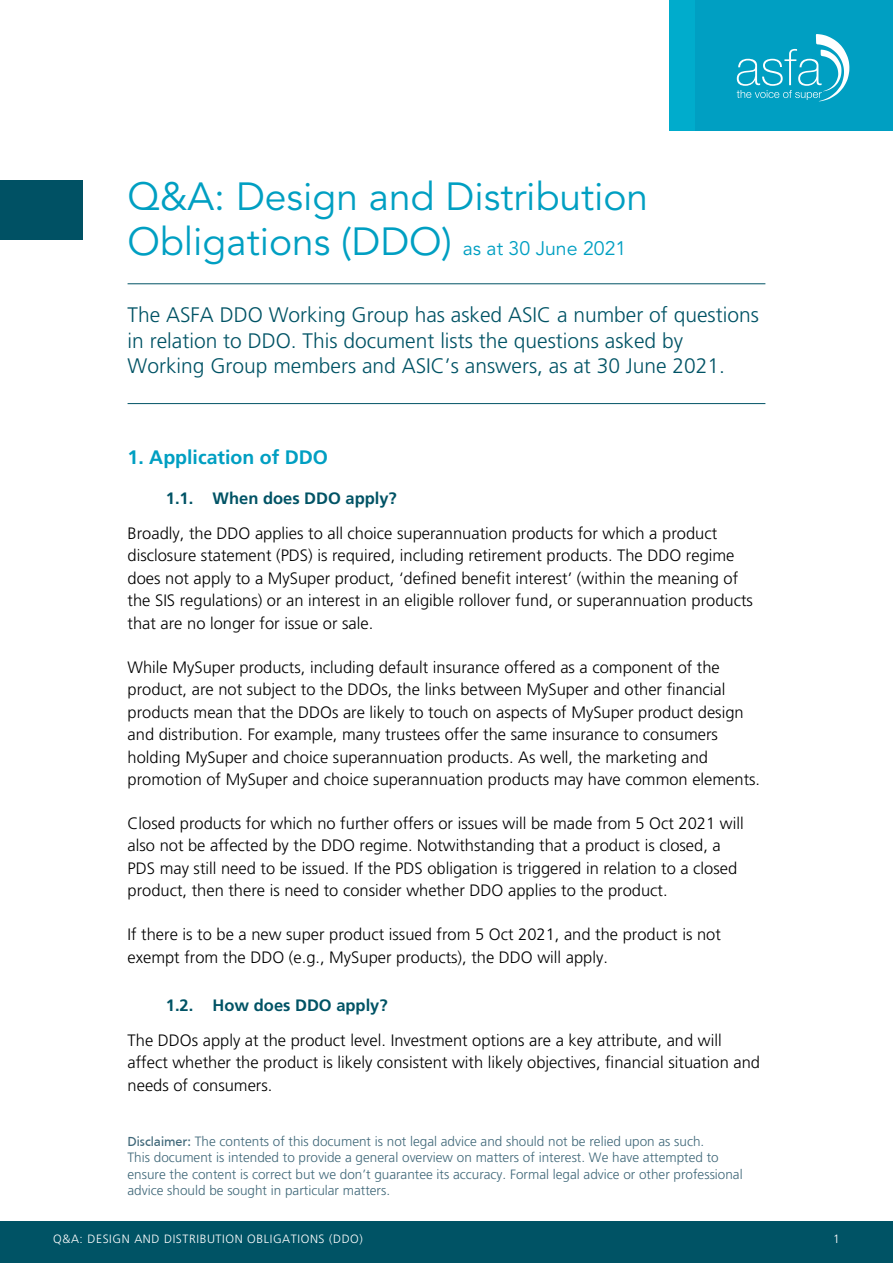
<style>
.page{position:relative;width:893px;height:1263px;background:#fff}
.page>*{position:absolute;margin:0;border:0;box-sizing:border-box;transform-origin:0 0}
.t1{font:39px/45px "Avenir";color:#009fc2}
.t2{font:300 21px/25.5px "Frutiger";color:#005365}
.t3{font:700 19.5px "Frutiger";color:#009fc2}
.t4{font:300 16.5px/22.5px "Frutiger";color:#000}
.t5{font:700 16.5px "Frutiger";color:#005365}
.t6{font:300 13.5px/16.2px "Frutiger";color:#406879}
.t7{font:300 12px "Frutiger";letter-spacing:.05em;color:#fff}
.s1{font-size:19.5px}
.s2{font-weight:400}
</style>
<div class="page">
<div style="left:0;top:1221px;width:893px;height:42px;background:#005365"></div>
<hr style="left:128px;top:283px;width:637px;height:1px;background:#005365">
<hr style="left:128px;top:403px;width:637px;height:1px;background:#005365">
<div style="left:0;top:180px;width:82px;height:60px;background:#005164"></div>
<div style="left:669px;top:0;width:224px;height:131px;background:#00accc"></div>
<div style="left:696px;top:0;width:197px;height:131px;background:#009fc2"></div>
<svg style="left:737px;top:34px;width:112px;height:67px"></svg>
<h1 class="t1" style="left:128px;top:177px;width:522px">Q&amp;A: Design and Distribution<br>Obligations (DDO) <span class="s1">as at 30 June 2021</span></h1>
<p class="t2" style="left:128px;top:304px;width:633px">The ASFA DDO Working Group has asked ASIC a number of questions in relation to DDO. This document lists the questions asked by<br>Working Group members and ASIC’s answers, as at 30 June 2021.</p>
<p class="t3" style="left:128px;top:449px;width:202px">1. Application of DDO</p>
<p class="t5" style="left:166px;top:491px;width:233px">1.1. When does DDO apply?</p>
<p class="t4" style="left:128px;top:523px;width:627px">Broadly, the DDO applies to all choice superannuation products for which a product disclosure statement (PDS) is required, including retirement products. The DDO regime does not apply to a MySuper product, ‘defined benefit interest’ (within the meaning of the SIS regulations) or an interest in an eligible rollover fund, or superannuation products that are no longer for issue or sale.</p>
<p class="t4" style="left:128px;top:657px;width:634px">While MySuper products, including default insurance offered as a component of the product, are not subject to the DDOs, the links between MySuper and other financial products mean that the DDOs are likely to touch on aspects of MySuper product design and distribution. For example, many trustees offer the same insurance to consumers holding MySuper and choice superannuation products. As well, the marketing and promotion of MySuper and choice superannuation products may have common elements.</p>
<p class="t4" style="left:128px;top:813px;width:618px">Closed products for which no further offers or issues will be made from 5 Oct 2021 will also not be affected by the DDO regime. Notwithstanding that a product is closed, a PDS may still need to be issued. If the PDS obligation is triggered in relation to a closed product, then there is need to consider whether DDO applies to the product.</p>
<p class="t4" style="left:128px;top:924px;width:595px">If there is to be a new super product issued from 5 Oct 2021, and the product is not exempt from the DDO (e.g., MySuper products), the DDO will apply.</p>
<p class="t5" style="left:166px;top:998px;width:223px">1.2. How does DDO apply?</p>
<p class="t4" style="left:128px;top:1030px;width:634px">The DDOs apply at the product level. Investment options are a key attribute, and will affect whether the product is likely consistent with likely objectives, financial situation and needs of consumers.</p>
<p class="t6" style="left:128px;top:1134px;width:617px"><span class="s2">Disclaimer:</span> The contents of this document is not legal advice and should not be relied upon as such.<br>This document is intended to provide a general overview on matters of interest. We have attempted to ensure the content is correct but we don’t guarantee its accuracy. Formal legal advice or other professional advice should be sought in particular matters.</p>
<p class="t7" style="left:53px;top:1234px;width:311px">Q&amp;A: DESIGN AND DISTRIBUTION OBLIGATIONS (DDO)</p>
<p class="t7" style="left:833px;top:1234px;width:8px">1</p>
</div>
